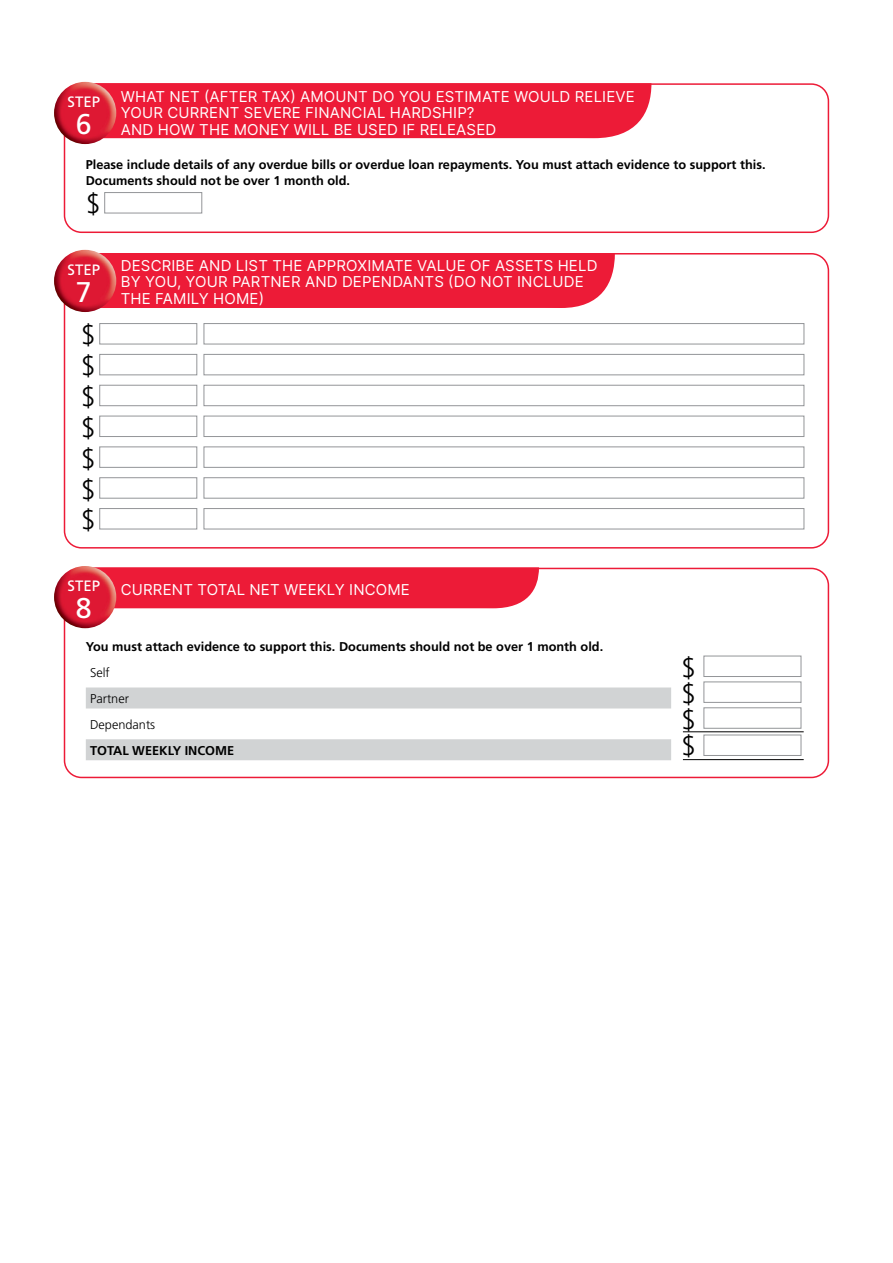
<style>
.page{position:relative;width:893px;height:1263px;background:#fff}
.page>*{position:absolute;margin:0;border:0;box-sizing:border-box;transform-origin:0 0}
.t1{font:28.5px "Frutiger";color:#fff}
.t2{font:300 27px/30.9px "Frutiger";color:#000;text-align:justify}
.t3{font:15px/16.5px "Inter V";letter-spacing:.01em;color:#fff}
.t4{font:15px "Frutiger";color:#fff}
.t5{font:700 12.75px/15.8px "Frutiger";color:#000}
.t6{font:300 12.75px "Frutiger";color:#000}
</style>
<div class="page">
<div style="left:64px;top:568px;width:765px;height:210px;border:2px solid #ed1b37;border-radius:17px"></div>
<div style="left:86px;top:687px;width:585px;height:21px;background:#d1d3d4"></div>
<div style="left:86px;top:739px;width:585px;height:21px;background:#d1d3d4"></div>
<div style="left:703px;top:656px;width:98px;height:21px;background:#fff;border:1px solid #939598"></div>
<div style="left:703px;top:681px;width:98px;height:22px;background:#fff;border:1px solid #939598"></div>
<div style="left:703px;top:707px;width:98px;height:22px;background:#fff;border:1px solid #939598"></div>
<div style="left:703px;top:735px;width:98px;height:21px;background:#fff;border:1px solid #939598"></div>
<hr style="left:683px;top:731px;width:121px;height:1px;background:#000">
<hr style="left:683px;top:759px;width:121px;height:1px;background:#000">
<div style="left:99px;top:323px;width:98px;height:21px;background:#fff;border:1px solid #939598"></div>
<div style="left:204px;top:323px;width:600px;height:21px;background:#fff;border:1px solid #939598"></div>
<div style="left:99px;top:354px;width:98px;height:21px;background:#fff;border:1px solid #939598"></div>
<div style="left:204px;top:354px;width:600px;height:21px;background:#fff;border:1px solid #939598"></div>
<div style="left:99px;top:385px;width:98px;height:21px;background:#fff;border:1px solid #939598"></div>
<div style="left:204px;top:385px;width:600px;height:21px;background:#fff;border:1px solid #939598"></div>
<div style="left:99px;top:416px;width:98px;height:21px;background:#fff;border:1px solid #939598"></div>
<div style="left:204px;top:416px;width:600px;height:21px;background:#fff;border:1px solid #939598"></div>
<div style="left:99px;top:446px;width:98px;height:22px;background:#fff;border:1px solid #939598"></div>
<div style="left:204px;top:446px;width:600px;height:22px;background:#fff;border:1px solid #939598"></div>
<div style="left:99px;top:477px;width:98px;height:22px;background:#fff;border:1px solid #939598"></div>
<div style="left:204px;top:477px;width:600px;height:22px;background:#fff;border:1px solid #939598"></div>
<div style="left:99px;top:508px;width:98px;height:21px;background:#fff;border:1px solid #939598"></div>
<div style="left:204px;top:508px;width:600px;height:21px;background:#fff;border:1px solid #939598"></div>
<div style="left:64px;top:83px;width:765px;height:150px;border:2px solid #ed1b37;border-radius:17px"></div>
<div style="left:104px;top:192px;width:98px;height:21px;background:#fff;border:1px solid #939598"></div>
<div style="left:95px;top:83px;width:556px;height:55px;background:#ed1b37"></div>
<div style="left:99px;top:253px;width:516px;height:55px;background:#ed1b37"></div>
<div style="left:95px;top:567px;width:444px;height:41px;background:#ed1b37"></div>
<img style="left:54px;top:82px;width:62px;height:62px;border-radius:31px">
<img style="left:54px;top:250px;width:62px;height:62px;border-radius:31px">
<img style="left:54px;top:566px;width:62px;height:62px;border-radius:31px">
<p class="t4" style="left:68px;top:93px;width:34px">STEP</p>
<h1 class="t1" style="left:76px;top:107px;width:17px">6</h1>
<p class="t3" style="left:121px;top:88px;width:515px">WHAT NET (AFTER TAX) AMOUNT DO YOU ESTIMATE WOULD RELIEVE<br>YOUR CURRENT SEVERE FINANCIAL HARDSHIP?<br>AND HOW THE MONEY WILL BE USED IF RELEASED</p>
<p class="t5" style="left:86px;top:157px;width:681px">Please include details of any overdue bills or overdue loan repayments. You must attach evidence to support this.<br>Documents should not be over 1 month old.</p>
<h2 class="t2" style="left:86px;top:189px;width:17px">$</h2>
<p class="t4" style="left:68px;top:261px;width:34px">STEP</p>
<h1 class="t1" style="left:76px;top:275px;width:17px">7</h1>
<h2 class="t2" style="left:81px;top:320px;width:17px">$ $ $ $ $ $ $</h2>
<p class="t4" style="left:68px;top:577px;width:34px">STEP</p>
<h1 class="t1" style="left:76px;top:591px;width:17px">8</h1>
<p class="t3" style="left:121px;top:257px;width:478px">DESCRIBE AND LIST THE APPROXIMATE VALUE OF ASSETS HELD<br>BY YOU, YOUR PARTNER AND DEPENDANTS (DO NOT INCLUDE<br>THE FAMILY HOME)</p>
<p class="t3" style="left:121px;top:581px;width:291px">CURRENT TOTAL NET WEEKLY INCOME</p>
<p class="t5" style="left:86px;top:638px;width:519px">You must attach evidence to support this. Documents should not be over 1 month old.</p>
<p class="t6" style="left:90px;top:665px;width:21px">Self</p>
<h2 class="t2" style="left:681px;top:652px;width:17px">$</h2>
<p class="t6" style="left:90px;top:691px;width:40px">Partner</p>
<h2 class="t2" style="left:681px;top:678px;width:17px">$</h2>
<p class="t6" style="left:90px;top:717px;width:67px">Dependants</p>
<h2 class="t2" style="left:681px;top:704px;width:17px">$</h2>
<p class="t5" style="left:90px;top:742px;width:146px">TOTAL WEEKLY INCOME</p>
<h2 class="t2" style="left:681px;top:730px;width:17px">$</h2>
</div>
